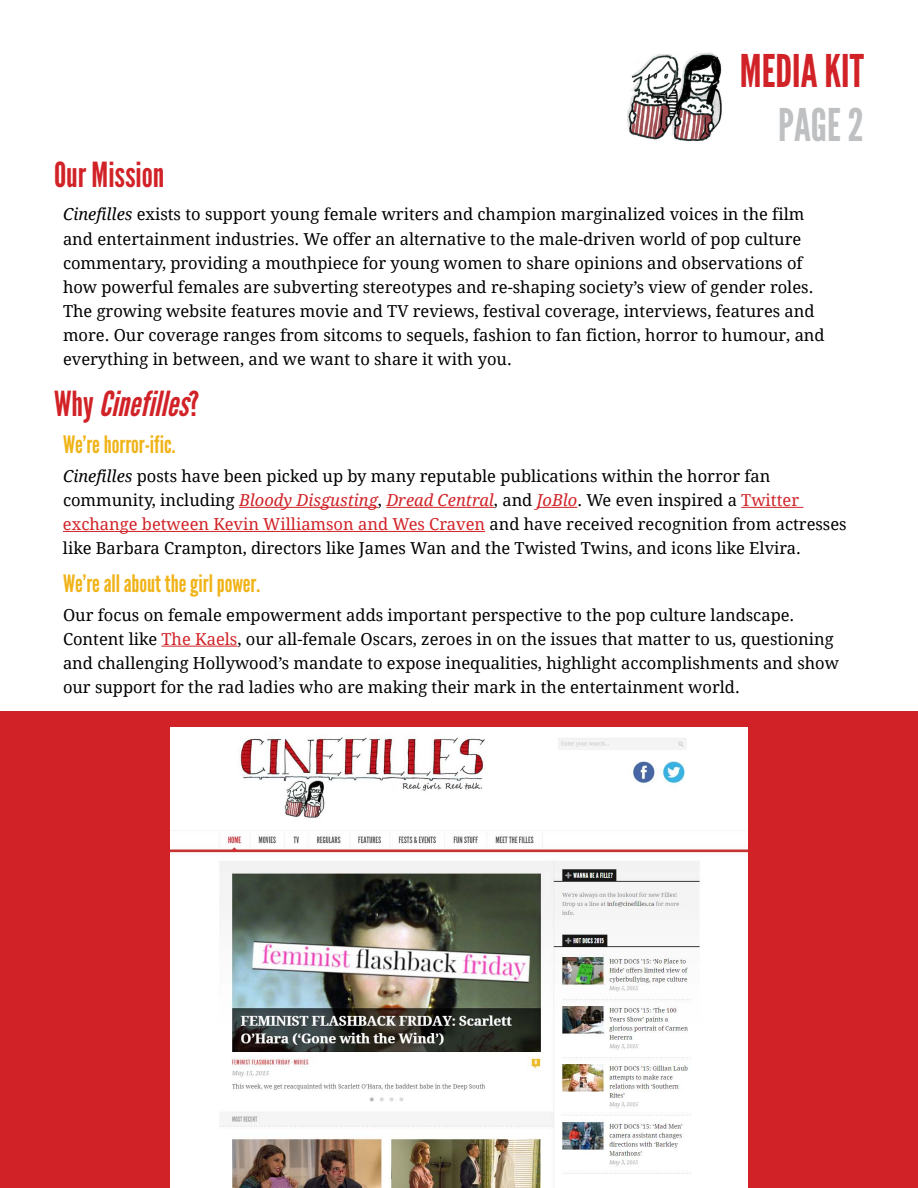
<style>
.page{position:relative;width:918px;height:1188px;background:#fff}
.page>*{position:absolute;margin:0;border:0;box-sizing:border-box;transform-origin:0 0}
.t1{font:45px "League Gothic";color:#d12227}
.t2{font:45px "League Gothic";color:#bec0c2}
.t3{font:italic 34.5px "League Gothic";color:#d12227}
.t4{font:34.5px "League Gothic";color:#d12227}
.t5{font:24px "League Gothic";color:#f0b318}
.t6{font:16.5px/24.2px "Droid Serif";color:#000}
.s1{font-style:italic}
.s2{font-style:normal}
.s3{font-style:italic;color:#d12227}
.s4{color:#d12227}
</style>
<div class="page">
<img style="left:628px;top:53px;width:94px;height:89px">
<hr style="left:239px;top:507px;width:139px;height:1px;background:#d12227">
<hr style="left:386px;top:507px;width:108px;height:1px;background:#d12227">
<hr style="left:537px;top:507px;width:40px;height:1px;background:#d12227">
<hr style="left:741px;top:507px;width:62px;height:1px;background:#d12227">
<hr style="left:63px;top:531px;width:422px;height:1px;background:#d12227">
<hr style="left:162px;top:646px;width:75px;height:1px;background:#d12227">
<div style="left:0;top:711px;width:918px;height:477px;background:#d12227"></div>
<img style="left:170px;top:728px;width:578px;height:460px">
<h1 class="t1" style="left:740px;top:44px;width:126px">MEDIA KIT</h1>
<h1 class="t2" style="left:778px;top:98px;width:87px">PAGE 2</h1>
<h2 class="t4" style="left:54px;top:155px;width:112px">Our Mission</h2>
<p class="t6" style="left:63px;top:203px;width:763px"><span class="s1">Cinefilles</span> exists to support young female writers and champion marginalized voices in the film and entertainment industries. We offer an alternative to the male-driven world of pop culture commentary, providing a mouthpiece for young women to share opinions and observations of how powerful females are subverting stereotypes and re-shaping society’s view of gender roles.<br>The growing website features movie and TV reviews, festival coverage, interviews, features and more. Our coverage ranges from sitcoms to sequels, fashion to fan fiction, horror to humour, and everything in between, and we want to share it with you.</p>
<h2 class="t3" style="left:54px;top:383px;width:147px"><span class="s2">Why</span> Cinefilles<span class="s2">?</span></h2>
<h3 class="t5" style="left:63px;top:431px;width:114px">We’re horror-ific.</h3>
<p class="t6" style="left:63px;top:464px;width:785px"><span class="s1">Cinefilles</span> posts have been picked up by many reputable publications within the horror fan community, including <span class="s3">Bloody Disgusting</span>, <span class="s3">Dread Central</span>, and <span class="s3">JoBlo</span>. We even inspired a <span class="s4">Twitter exchange between Kevin Williamson and Wes Craven</span> and have received recognition from actresses like Barbara Crampton, directors like James Wan and the Twisted Twins, and icons like Elvira.</p>
<h3 class="t5" style="left:63px;top:569px;width:199px">We’re all about the girl power.</h3>
<p class="t6" style="left:63px;top:603px;width:778px">Our focus on female empowerment adds important perspective to the pop culture landscape.<br>Content like <span class="s4">The Kaels</span>, our all-female Oscars, zeroes in on the issues that matter to us, questioning and challenging Hollywood’s mandate to expose inequalities, highlight accomplishments and show our support for the rad ladies who are making their mark in the entertainment world.</p>
</div>
